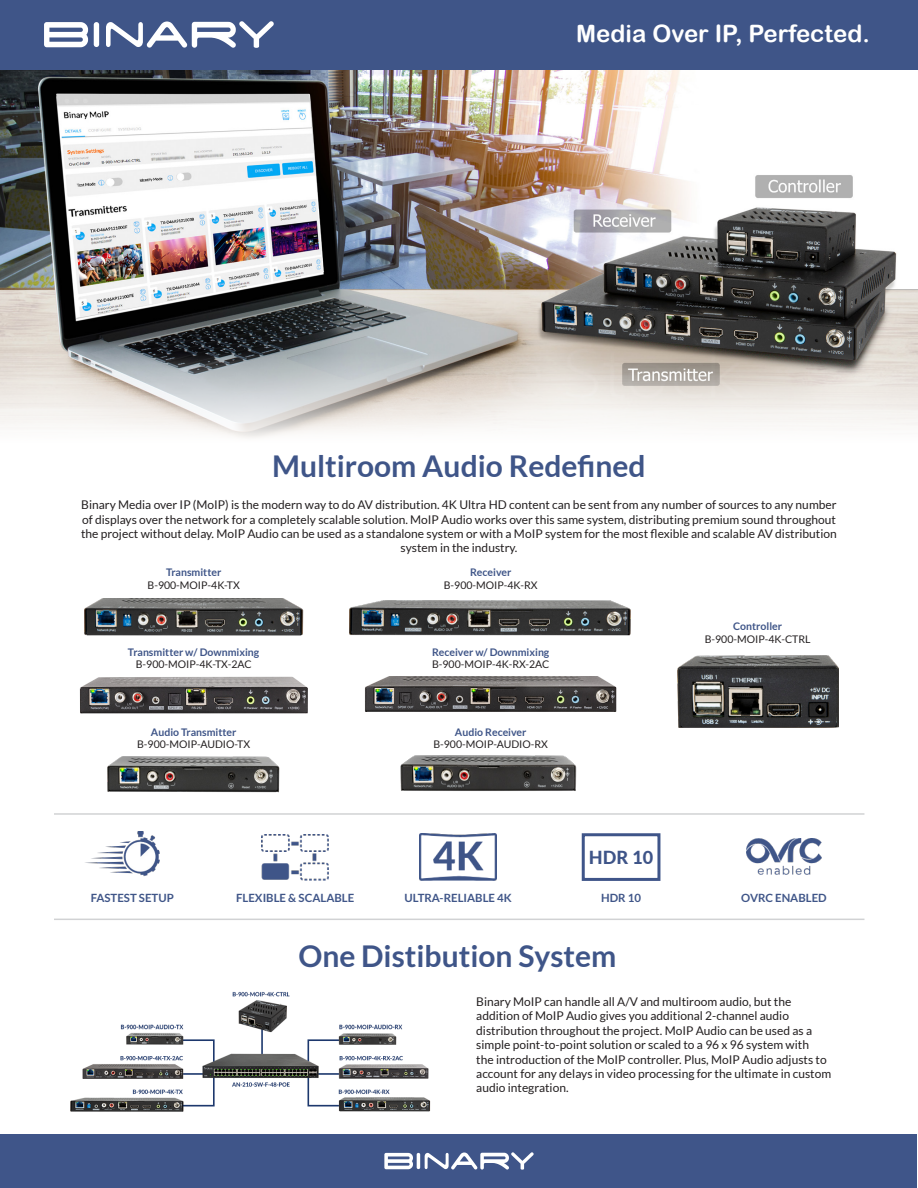
<style>
.page{position:relative;width:918px;height:1188px;background:#fff}
.page>*{position:absolute;margin:0;border:0;box-sizing:border-box;transform-origin:0 0}
.t1{font:700 30px "Lato";color:#3f5588}
.t2{font:24px "Arial Rounded MT Bold";color:#fff}
.t3{font:800 18px "Lato";color:#3e5488}
.t4{font:12px/14.4px "Lato";color:#231f20;text-align:center}
.t5{font:700 11.4px "Lato";color:#3f5588}
.t6{font:10.5px "Lato";color:#231f20}
.t7{font:700 10.5px "Lato";color:#3f5588}
</style>
<div class="page">
<img style="left:0;top:69px;width:918px;height:369px">
<div style="left:0;top:0;width:918px;height:69px;background:#3f5588"></div>
<svg style="left:44px;top:22px;width:44px;height:25px"></svg>
<svg style="left:94px;top:22px;width:5px;height:25px"></svg>
<svg style="left:106px;top:21px;width:168px;height:27px"></svg>
<div style="left:1px;top:1134px;width:916px;height:54px;background:#3f5589"></div>
<svg style="left:384px;top:1152px;width:150px;height:18px"></svg>
<img style="left:85px;top:831px;width:75px;height:45px">
<img style="left:262px;top:834px;width:67px;height:47px">
<img style="left:419px;top:833px;width:78px;height:48px">
<img style="left:746px;top:838px;width:76px;height:37px">
<div style="left:582px;top:833px;width:78px;height:48px;border:3px solid #3f5589"></div>
<hr style="left:54px;top:813px;width:810px;height:2px;background:#d1d2d4">
<hr style="left:54px;top:919px;width:810px;height:1px;background:#d1d2d4">
<img style="left:349px;top:600px;width:282px;height:35px">
<img style="left:84px;top:598px;width:219px;height:37px">
<img style="left:677px;top:656px;width:161px;height:71px">
<img style="left:80px;top:677px;width:228px;height:37px">
<img style="left:107px;top:756px;width:173px;height:36px">
<img style="left:400px;top:755px;width:177px;height:36px">
<img style="left:365px;top:677px;width:252px;height:35px">
<img style="left:70px;top:992px;width:361px;height:120px">
<p class="t2" style="left:576px;top:19px;width:295px">Media Over IP, Perfected.</p>
<p class="t1" style="left:272px;top:449px;width:375px">Multiroom Audio Redefined</p>
<p class="t4" style="left:81px;top:498px;width:757px">Binary Media over IP (MoIP) is the modern way to do AV distribution. 4K Ultra HD content can be sent from any number of sources to any number of displays over the network for a completely scalable solution. MoIP Audio works over this same system, distributing premium sound throughout the project without delay. MoIP Audio can be used as a standalone system or with a MoIP system for the most flexible and scalable AV distribution system in the industry.</p>
<p class="t7" style="left:166px;top:566px;width:57px">Transmitter</p>
<p class="t6" style="left:148px;top:579px;width:94px">B-900-MOIP-4K-TX</p>
<p class="t7" style="left:470px;top:566px;width:43px">Receiver</p>
<p class="t6" style="left:444px;top:579px;width:95px">B-900-MOIP-4K-RX</p>
<p class="t7" style="left:733px;top:620px;width:50px">Controller</p>
<p class="t6" style="left:705px;top:633px;width:107px">B-900-MOIP-4K-CTRL</p>
<p class="t7" style="left:128px;top:646px;width:133px">Transmitter w/ Downmixing</p>
<p class="t6" style="left:136px;top:659px;width:117px">B-900-MOIP-4K-TX-2AC</p>
<p class="t7" style="left:432px;top:646px;width:119px">Receiver w/ Downmixing</p>
<p class="t6" style="left:432px;top:659px;width:119px">B-900-MOIP-4K-RX-2AC</p>
<p class="t7" style="left:151px;top:726px;width:87px">Audio Transmitter</p>
<p class="t6" style="left:137px;top:739px;width:115px">B-900-MOIP-AUDIO-TX</p>
<p class="t7" style="left:455px;top:726px;width:73px">Audio Receiver</p>
<p class="t6" style="left:433px;top:739px;width:116px">B-900-MOIP-AUDIO-RX</p>
<p class="t3" style="left:589px;top:844px;width:66px">HDR 10</p>
<p class="t5" style="left:91px;top:891px;width:84px">FASTEST SETUP</p>
<p class="t5" style="left:236px;top:891px;width:120px">FLEXIBLE &amp; SCALABLE</p>
<p class="t5" style="left:405px;top:891px;width:109px">ULTRA-RELIABLE 4K</p>
<p class="t5" style="left:601px;top:891px;width:42px">HDR 10</p>
<p class="t5" style="left:741px;top:891px;width:87px">OVRC ENABLED</p>
<p class="t1" style="left:298px;top:939px;width:320px">One Distibution System</p>
<p class="t4" style="left:476px;top:994px;width:356px;text-align:left">Binary MoIP can handle all A/V and multiroom audio, but the addition of MoIP Audio gives you additional 2-channel audio distribution throughout the project. MoIP Audio can be used as a simple point-to-point solution or scaled to a 96 x 96 system with<br>the introduction of the MoIP controller. Plus, MoIP Audio adjusts to account for any delays in video processing for the ultimate in custom audio integration.</p>
</div>
